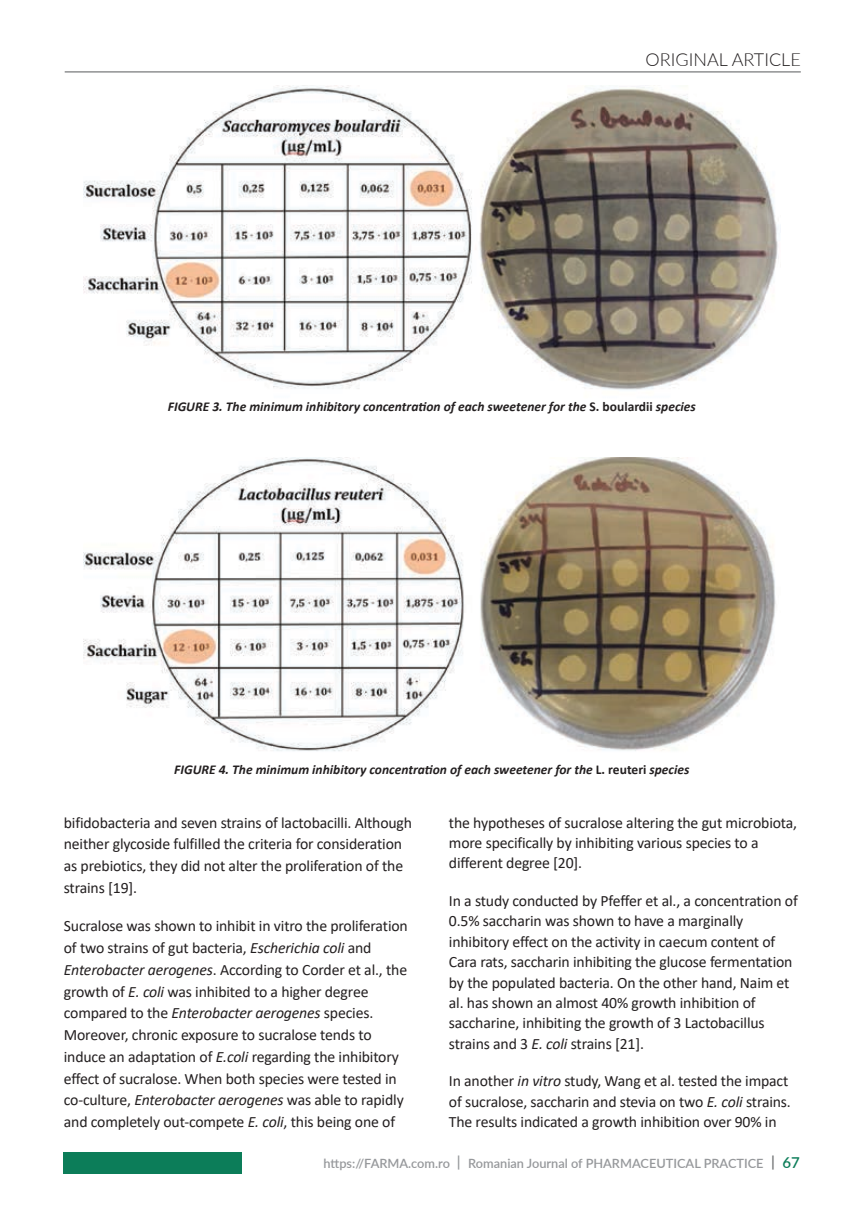
<style>
.page{position:relative;width:851px;height:1212px;background:#fff}
.page>*{position:absolute;margin:0;border:0;box-sizing:border-box;transform-origin:0 0}
.t1{font:300 18px "Lato";color:#231f20}
.t2{font:15.75px/21.8px "Calibri";letter-spacing:-.01em;color:#231f20}
.t3{font:italic 700 13.5px "Calibri";color:#231f20}
.t4{font:600 12.75px "Lato";color:#96989b}
.s1{font-style:normal}
.s2{font-style:italic}
.s3{font-size:15px}
.s4{font-size:15px;color:#6d6f71}
.s5{font-size:15px;color:#0c7d59}
</style>
<div class="page">
<div style="left:63px;top:1152px;width:179px;height:22px;background:#0c7d59"></div>
<img style="left:83px;top:86px;width:695px;height:304px">
<img style="left:83px;top:457px;width:693px;height:294px">
<hr style="left:65px;top:72px;width:735px;height:1px;background:#58595b">
<p class="t1" style="left:645px;top:47px;width:157px">ORIGINAL ARTICLE</p>
<p class="t3" style="left:168px;top:397px;width:529px">FIGURE 3. The minimum inhibitory concentration of each sweetener for the <span class="s1">S. boulardii</span> species</p>
<p class="t3" style="left:174px;top:760px;width:516px">FIGURE 4. The minimum inhibitory concentration of each sweetener for the <span class="s1">L. reuteri</span> species</p>
<p class="t2" style="left:64px;top:811px;width:350px">bifidobacteria and seven strains of lactobacilli. Although neither glycoside fulfilled the criteria for consideration as prebiotics, they did not alter the proliferation of the strains [19].</p>
<p class="t2" style="left:64px;top:915px;width:345px">Sucralose was shown to inhibit in vitro the proliferation of two strains of gut bacteria, <span class="s2">Escherichia coli</span> and <span class="s2">Enterobacter aerogenes</span>. According to Corder et al., the growth of <span class="s2">E. coli</span> was inhibited to a higher degree compared to the <span class="s2">Enterobacter aerogenes</span> species.<br>Moreover, chronic exposure to sucralose tends to induce an adaptation of <span class="s2">E.coli</span> regarding the inhibitory effect of sucralose. When both species were tested in co-culture, <span class="s2">Enterobacter aerogenes</span> was able to rapidly and completely out-compete <span class="s2">E. coli</span>, this being one of</p>
<p class="t2" style="left:449px;top:812px;width:350px;line-height:20.4px">the hypotheses of sucralose altering the gut microbiota, more specifically by inhibiting various species to a different degree [20].</p>
<p class="t2" style="left:449px;top:890px;width:350px;line-height:20.4px">In a study conducted by Pfeffer et al., a concentration of 0.5% saccharin was shown to have a marginally inhibitory effect on the activity in caecum content of Cara rats, saccharin inhibiting the glucose fermentation by the populated bacteria. On the other hand, Naim et al. has shown an almost 40% growth inhibition of saccharine, inhibiting the growth of 3 Lactobacillus strains and 3 <span class="s2">E. coli</span> strains [21].</p>
<p class="t2" style="left:449px;top:1070px;width:343px;line-height:20.4px">In another <span class="s2">in vitro</span> study, Wang et al. tested the impact of sucralose, saccharin and stevia on two <span class="s2">E. coli</span> strains.<br>The results indicated a growth inhibition over 90% in</p>
<p class="t4" style="left:323px;top:1154px;width:478px">https://FARMA.com.ro <span class="s3">|</span> Romanian Journal of PHARMACEUTICAL PRACTICE <span class="s4">|</span> <span class="s5">67</span></p>
</div>
